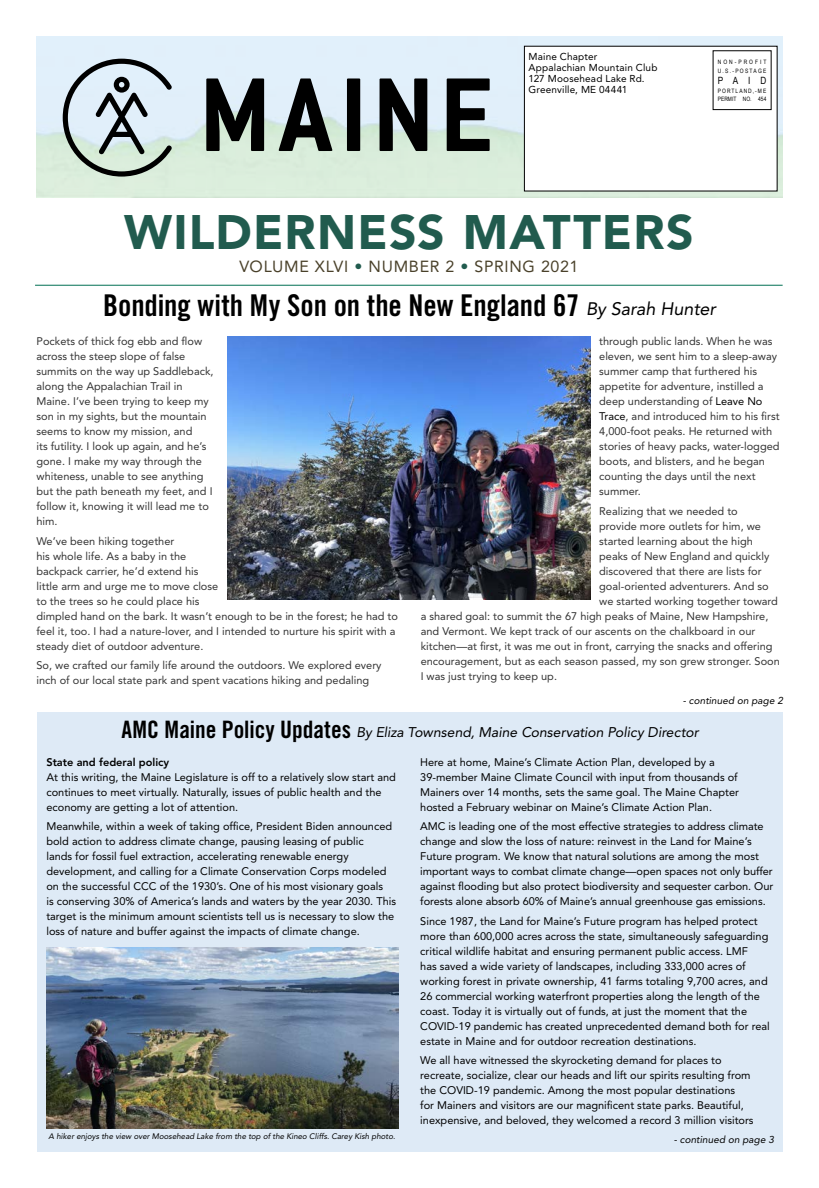
<style>
.page{position:relative;width:819px;height:1188px;background:#fff}
.page>*{position:absolute;margin:0;border:0;box-sizing:border-box;transform-origin:0 0}
.t1{font:900 48px "Avenir LT Std";letter-spacing:.025em;color:#215b4e}
.t2{font:30px "Trade Gothic LT Std Bd Cn 20";letter-spacing:-.005em;color:#000}
.t3{font:16px "Avenir LT Std";letter-spacing:.045em;color:#4a412a}
.t4{font:italic 14px "Avenir LT Std";color:#000}
.t5{font:11px/15px "Avenir LT Std";color:#000}
.t6{font:11px/15px "Avenir LT Std";color:#333}
.t7{font:800 11px "Avenir LT Std";color:#000}
.t8{font:10px/11px "Avenir LT Std";letter-spacing:.015em;color:#000}
.t9{font:italic 10px "Avenir LT Std";letter-spacing:.005em;color:#000}
.t10{font:10px "Arial Narrow";color:#000}
.t11{font:italic 8px "Avenir LT Std";color:#000}
.t12{font:6px/8.4px "Arial Narrow";letter-spacing:.08em;color:#000}
.t13{font:6px/9.4px "Arial Narrow";letter-spacing:.335em;color:#000}
.s1{color:#215b4e}
.s2{font-family:"Avenir LT Std";font-style:italic;font-size:18px}
.s3{color:#000}
.s4{font-family:"Trade Gothic LT Std Bd Cn 20";font-style:normal;font-size:24px}
</style>
<div class="page">
<div style="left:37px;top:712px;width:746px;height:440px;background:#deeaf6"></div>
<img style="left:36px;top:37px;width:747px;height:161px">
<div style="left:524px;top:46px;width:253px;height:145px;background:#fff"></div>
<svg style="left:206px;top:78px;width:58px;height:73px;background:#4a504f"></svg>
<svg style="left:279px;top:78px;width:53px;height:73px;background:#70787a"></svg>
<div style="left:347px;top:78px;width:13px;height:73px;background:#000"></div>
<svg style="left:380px;top:78px;width:47px;height:73px;background:#414646"></svg>
<svg style="left:447px;top:78px;width:43px;height:73px;background:#525859"></svg>
<svg style="left:63px;top:59px;width:109px;height:118px;background:#afbcbe"></svg>
<hr style="left:35px;top:285px;width:748px;height:1px;background:#006f53">
<img style="left:227px;top:337px;width:363px;height:263px">
<img style="left:46px;top:947px;width:353px;height:182px">
<p class="t8" style="left:529px;top:51px;width:130px">Maine Chapter<br>Appalachian Mountain Club<br>127 Moosehead Lake Rd.<br>Greenville, ME 04441</p>
<p class="t13" style="left:718px;top:57px;width:50px">NON-PROFIT<br>U.S.‑POSTAGE</p>
<p class="t10" style="left:718px;top:73px;width:50px">P A I D</p>
<p class="t12" style="left:718px;top:86px;width:50px">PORTLAND,‑ME<br>PERMIT NO. 454</p>
<h1 class="t1" style="left:124px;top:203px;width:571px">WILDERNESS MATTERS</h1>
<h3 class="t3" style="left:239px;top:257px;width:340px">VOLUME XLVI <span class="s1">•</span> NUMBER 2 <span class="s1">•</span> SPRING 2021</h3>
<h2 class="t2" style="left:103px;top:287px;width:614px">Bonding with My Son on the New England 67 <span class="s2">By Sarah Hunter</span></h2>
<p class="t6" style="left:599px;top:334px;width:182px">through public lands. When he was eleven, we sent him to a sleep-away summer camp that furthered his appetite for adventure, instilled a deep understanding of <span class="s3">Leave No<br>Trace</span>, and introduced him to his first<br>4,000-foot peaks. He returned with stories of heavy packs, water-logged boots, and blisters, and he began counting the days until the next summer.</p>
<p class="t6" style="left:599px;top:504px;width:140px">Realizing that we needed to</p>
<p class="t6" style="left:599px;top:519px;width:163px">provide more outlets for him, we</p>
<p class="t6" style="left:599px;top:534px;width:155px">started learning about the high</p>
<p class="t6" style="left:599px;top:549px;width:172px">peaks of New England and quickly</p>
<p class="t6" style="left:599px;top:564px;width:164px">discovered that there are lists for</p>
<p class="t6" style="left:599px;top:579px;width:171px">goal-oriented adventurers. And so</p>
<p class="t6" style="left:599px;top:594px;width:180px">we started working together toward</p>
<p class="t6" style="left:421px;top:609px;width:349px">a shared goal: to summit the 67 high peaks of Maine, New Hampshire,</p>
<p class="t6" style="left:421px;top:624px;width:336px">and Vermont. We kept track of our ascents on the chalkboard in our</p>
<p class="t6" style="left:421px;top:639px;width:353px">kitchen—at first, it was me out in front, carrying the snacks and offering</p>
<p class="t6" style="left:421px;top:654px;width:361px">encouragement, but as each season passed, my son grew stronger. Soon</p>
<p class="t6" style="left:421px;top:669px;width:138px">I was just trying to keep up.</p>
<p class="t9" style="left:683px;top:695px;width:102px">- continued on page 2</p>
<p class="t6" style="left:37px;top:334px;width:179px">Pockets of thick fog ebb and flow across the steep slope of false summits on the way up Saddleback, along the Appalachian Trail in<br>Maine. I’ve been trying to keep my son in my sights, but the mountain seems to know my mission, and<br>its futility. I look up again, and he’s gone. I make my way through the whiteness, unable to see anything but the path beneath my feet, and I follow it, knowing it will lead me to him.</p>
<p class="t6" style="left:37px;top:534px;width:363px">We’ve been hiking together<br>his whole life. As a baby in the<br>backpack carrier, he’d extend his<br>little arm and urge me to move close<br>to the trees so he could place his<br>dimpled hand on the bark. It wasn’t enough to be in the forest; he had to feel it, too. I had a nature-lover, and I intended to nurture his spirit with a steady diet of outdoor adventure.</p>
<p class="t6" style="left:37px;top:658px;width:347px">So, we crafted our family life around the outdoors. We explored every inch of our local state park and spent vacations hiking and pedaling</p>
<p class="t4" style="left:121px;top:724px;width:579px"><span class="s4">AMC Maine Policy Updates</span> By Eliza Townsend, Maine Conservation Policy Director</p>
<p class="t7" style="left:46px;top:755px;width:124px">State and federal policy</p>
<p class="t5" style="left:46px;top:770px;width:351px">At this writing, the Maine Legislature is off to a relatively slow start and continues to meet virtually. Naturally, issues of public health and the economy are getting a lot of attention.</p>
<p class="t5" style="left:46px;top:819px;width:351px">Meanwhile, within a week of taking office, President Biden announced bold action to address climate change, pausing leasing of public<br>lands for fossil fuel extraction, accelerating renewable energy development, and calling for a Climate Conservation Corps modeled on the successful CCC of the 1930’s. One of his most visionary goals<br>is conserving 30% of America’s lands and waters by the year 2030. This target is the minimum amount scientists tell us is necessary to slow the loss of nature and buffer against the impacts of climate change.</p>
<p class="t11" style="left:49px;top:1132px;width:348px">A hiker enjoys the view over Moosehead Lake from the top of the Kineo Cliffs. Carey Kish photo.</p>
<p class="t5" style="left:420px;top:755px;width:320px">Here at home, Maine’s Climate Action Plan, developed by a 39-member Maine Climate Council with input from thousands of Mainers over 14 months, sets the same goal. The Maine Chapter hosted a February webinar on Maine’s Climate Action Plan.</p>
<p class="t5" style="left:420px;top:819px;width:355px">AMC is leading one of the most effective strategies to address climate change and slow the loss of nature: reinvest in the Land for Maine’s Future program. We know that natural solutions are among the most important ways to combat climate change—open spaces not only buffer against flooding but also protect biodiversity and sequester carbon. Our forests alone absorb 60% of Maine’s annual greenhouse gas emissions.</p>
<p class="t5" style="left:420px;top:914px;width:351px">Since 1987, the Land for Maine’s Future program has helped protect more than 600,000 acres across the state, simultaneously safeguarding critical wildlife habitat and ensuring permanent public access. LMF<br>has saved a wide variety of landscapes, including 333,000 acres of working forest in private ownership, 41 farms totaling 9,700 acres, and 26 commercial working waterfront properties along the length of the coast. Today it is virtually out of funds, at just the moment that the COVID-19 pandemic has created unprecedented demand both for real estate in Maine and for outdoor recreation destinations.</p>
<p class="t5" style="left:420px;top:1053px;width:335px">We all have witnessed the skyrocketing demand for places to recreate, socialize, clear our heads and lift our spirits resulting from the COVID-19 pandemic. Among the most popular destinations<br>for Mainers and visitors are our magnificent state parks. Beautiful, inexpensive, and beloved, they welcomed a record 3 million visitors</p>
<p class="t9" style="left:674px;top:1134px;width:102px">- continued on page 3</p>
</div>
